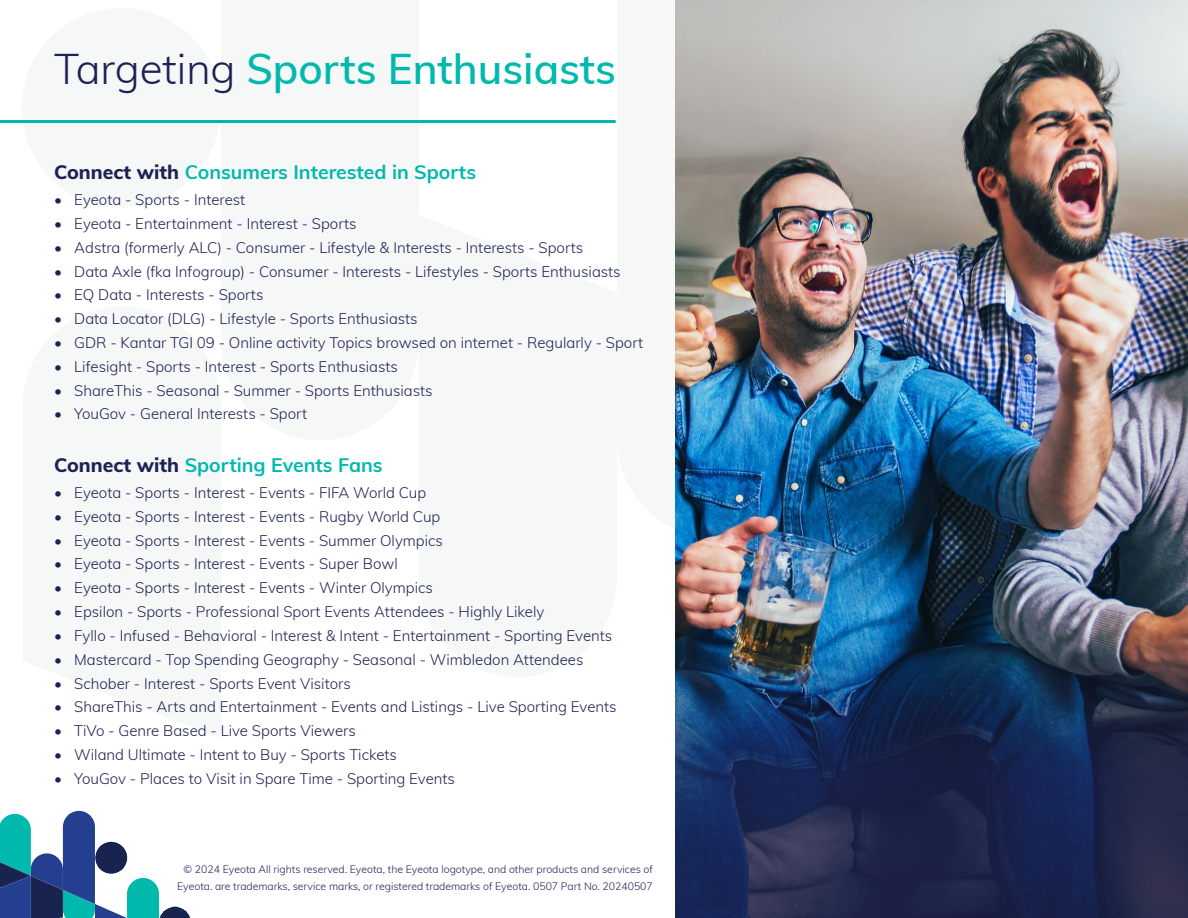
<style>
.page{position:relative;width:1188px;height:918px;background:#fff}
.page>*{position:absolute;margin:0;border:0;box-sizing:border-box;transform-origin:0 0}
.t1{font:600 42px "Muli";color:#00b9ad}
.t2{font:700 19.5px "Muli";color:#00b9ad}
.t3{font:300 15px "Muli";color:#1d2252}
.t4{font:300 10.5px/16.5px "Muli";color:#1d2252;text-align:right}
.s1{font-weight:300;color:#1d2252}
.s2{font-weight:800;color:#1d2252}
</style>
<div class="page">
<div style="left:22px;top:8px;width:199px;height:200px;background:#f6f7f7;border-radius:50%"></div>
<svg style="left:0;top:811px;width:190px;height:107px"></svg>
<img style="left:675px;top:0;width:513px;height:607px">
<img style="left:675px;top:607px;width:513px;height:311px">
<hr style="left:0;top:120px;width:615px;height:3px;background:#00b9ad">
<h1 class="t1" style="left:54px;top:39px;width:564px"><span class="s1">Targeting</span> Sports Enthusiasts</h1>
<h2 class="t2" style="left:54px;top:158px;width:424px"><span class="s2">Connect with</span> Consumers Interested in Sports</h2>
<p class="t3" style="left:54px;top:189px;width:193px">• Eyeota - Sports - Interest</p>
<p class="t3" style="left:54px;top:213px;width:304px">• Eyeota - Entertainment - Interest - Sports</p>
<p class="t3" style="left:54px;top:236px;width:531px">• Adstra (formerly ALC) - Consumer - Lifestyle &amp; Interests - Interests - Sports</p>
<p class="t3" style="left:54px;top:260px;width:568px">• Data Axle (fka Infogroup) - Consumer - Interests - Lifestyles - Sports Enthusiasts</p>
<p class="t3" style="left:54px;top:284px;width:211px">• EQ Data - Interests - Sports</p>
<p class="t3" style="left:54px;top:308px;width:365px">• Data Locator (DLG) - Lifestyle - Sports Enthusiasts</p>
<p class="t3" style="left:54px;top:332px;width:591px">• GDR - Kantar TGI 09 - Online activity Topics browsed on internet - Regularly - Sport</p>
<p class="t3" style="left:54px;top:356px;width:345px">• Lifesight - Sports - Interest - Sports Enthusiasts</p>
<p class="t3" style="left:54px;top:379px;width:380px">• ShareThis - Seasonal - Summer - Sports Enthusiasts</p>
<p class="t3" style="left:54px;top:403px;width:255px">• YouGov - General Interests - Sport</p>
<h2 class="t2" style="left:54px;top:451px;width:330px"><span class="s2">Connect with</span> Sporting Events Fans</h2>
<p class="t3" style="left:54px;top:482px;width:374px">• Eyeota - Sports - Interest - Events - FIFA World Cup</p>
<p class="t3" style="left:54px;top:506px;width:388px">• Eyeota - Sports - Interest - Events - Rugby World Cup</p>
<p class="t3" style="left:54px;top:529px;width:390px">• Eyeota - Sports - Interest - Events - Summer Olympics</p>
<p class="t3" style="left:54px;top:553px;width:345px">• Eyeota - Sports - Interest - Events - Super Bowl</p>
<p class="t3" style="left:54px;top:577px;width:380px">• Eyeota - Sports - Interest - Events - Winter Olympics</p>
<p class="t3" style="left:54px;top:601px;width:492px">• Epsilon - Sports - Professional Sport Events Attendees - Highly Likely</p>
<p class="t3" style="left:54px;top:625px;width:560px">• Fyllo - Infused - Behavioral - Interest &amp; Intent - Entertainment - Sporting Events</p>
<p class="t3" style="left:54px;top:648px;width:531px">• Mastercard - Top Spending Geography - Seasonal - Wimbledon Attendees</p>
<p class="t3" style="left:54px;top:672px;width:298px">• Schober - Interest - Sports Event Visitors</p>
<p class="t3" style="left:54px;top:696px;width:564px">• ShareThis - Arts and Entertainment - Events and Listings - Live Sporting Events</p>
<p class="t3" style="left:54px;top:720px;width:303px">• TiVo - Genre Based - Live Sports Viewers</p>
<p class="t3" style="left:54px;top:744px;width:344px">• Wiland Ultimate - Intent to Buy - Sports Tickets</p>
<p class="t3" style="left:54px;top:768px;width:403px">• YouGov - Places to Visit in Spare Time - Sporting Events</p>
<p class="t4" style="left:177px;top:861px;width:477px">© 2024 Eyeota All rights reserved. Eyeota, the Eyeota logotype, and other products and services of<br>Eyeota. are trademarks, service marks, or registered trademarks of Eyeota. 0507 Part No. 20240507</p>
</div>
